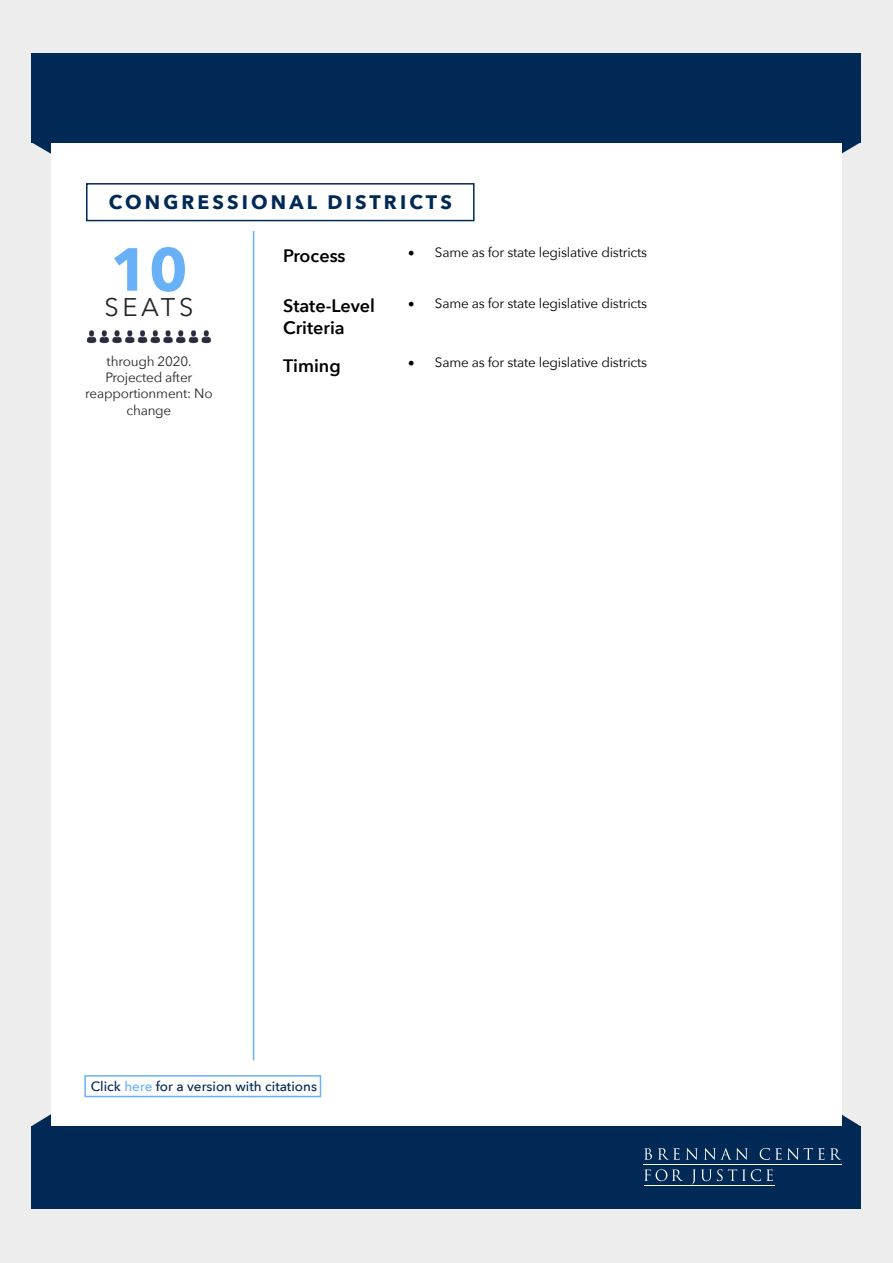
<style>
.page{position:relative;width:893px;height:1263px;background:#ededed}
.page>*{position:absolute;margin:0;border:0;box-sizing:border-box;transform-origin:0 0}
.t1{font:700 60px "Avenir Next";color:#68b1f8}
.t2{font:25.5px "Avenir Next";letter-spacing:.14em;color:#252525}
.t3{font:700 19.5px "Avenir Next";letter-spacing:.16em;color:#002956}
.t4{font:600 18px/21.6px "Avenir Next";color:#000}
.t5{font:13.5px "Avenir Next";letter-spacing:-.015em;color:#000}
.t6{font:13.5px/16.2px "Avenir Next";letter-spacing:-.015em;color:#252525;text-align:center}
.t7{font:500 13.5px "Avenir Next";color:#002956}
.s1{font-family:"Minion Pro";font-size:18px}
.s2{color:#68b1f8}
</style>
<div class="page">
<div style="left:52px;top:130px;width:790px;height:997px;background:#fff"></div>
<div style="left:31px;top:53px;width:830px;height:89px;background:#002956"></div>
<div style="left:31px;top:1127px;width:830px;height:82px;background:#002956"></div>
<img style="left:86px;top:330px;width:126px;height:14px">
<hr style="left:253px;top:182px;width:1px;height:878px;background:#68b1f8">
<div style="left:76px;top:175px;width:408px;height:55px;background:#fff"></div>
<div style="left:86px;top:183px;width:389px;height:38px;border:2px solid #002956"></div>
<svg style="left:644px;top:1148px;width:8px;height:12px"></svg>
<svg style="left:658px;top:1148px;width:22px;height:12px"></svg>
<svg style="left:686px;top:1148px;width:12px;height:12px"></svg>
<svg style="left:704px;top:1148px;width:44px;height:12px"></svg>
<svg style="left:760px;top:1148px;width:82px;height:12px"></svg>
<svg style="left:644px;top:1169px;width:39px;height:12px"></svg>
<svg style="left:691px;top:1169px;width:82px;height:16px"></svg>
<hr style="left:644px;top:1164px;width:198px;height:1px;background:#fff">
<hr style="left:644px;top:1185px;width:130px;height:1px;background:#fff">
<div style="left:84px;top:1075px;width:237px;height:22px;border:2px solid #68b1f8"></div>
<h3 class="t3" style="left:109px;top:186px;width:345px">CONGRESSIONAL DISTRICTS</h3>
<h1 class="t1" style="left:110px;top:218px;width:79px">10</h1>
<h2 class="t2" style="left:104px;top:286px;width:90px">SEATS</h2>
<p class="t6" style="left:85px;top:353px;width:129px">through 2020.<br>Projected after reapportionment: No change</p>
<h3 class="t4" style="left:283px;top:244px;width:64px">Process</h3>
<p class="t5" style="left:408px;top:241px;width:241px"><span class="s1">•</span> Same as for state legislative districts</p>
<h3 class="t4" style="left:283px;top:295px;width:93px">State-Level<br>Criteria</h3>
<p class="t5" style="left:408px;top:291px;width:241px"><span class="s1">•</span> Same as for state legislative districts</p>
<h3 class="t4" style="left:283px;top:354px;width:59px">Timing</h3>
<p class="t5" style="left:408px;top:351px;width:241px"><span class="s1">•</span> Same as for state legislative districts</p>
<p class="t7" style="left:91px;top:1074px;width:228px">Click <span class="s2">here</span> for a version with citations</p>
</div>
